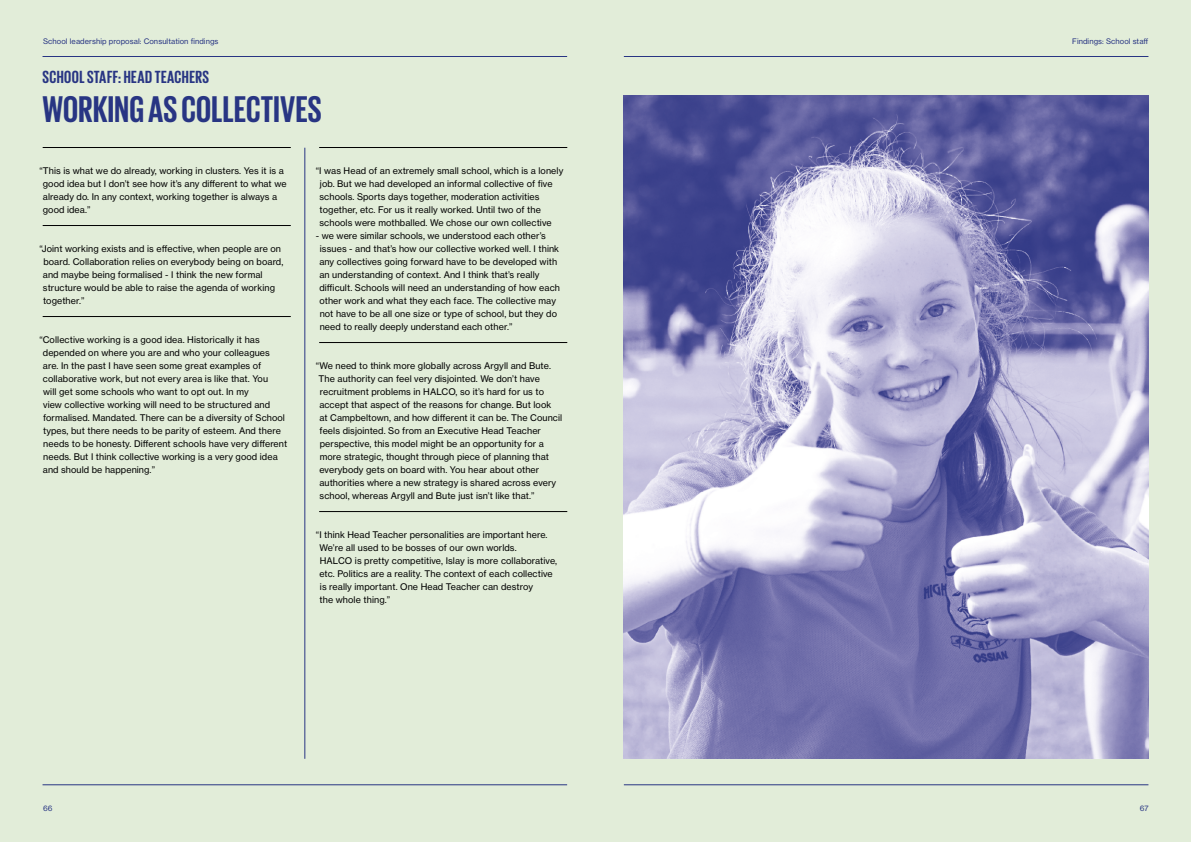
<style>
.page{position:relative;width:1191px;height:842px;background:#fff}
.page>*{position:absolute;margin:0;border:0;box-sizing:border-box;transform-origin:0 0}
.t1{font:700 38px "Giorgio Sans";letter-spacing:.01em;color:#283583}
.t2{font:700 18px "Giorgio Sans";letter-spacing:.025em;color:#283583}
.t3{font:9px/13px "Haas Grot Text 55 Roman";letter-spacing:.01em;color:#000}
.t4{font:7.5px "Haas Grot Text 55 Roman";letter-spacing:.01em;color:#283583}
</style>
<div class="page">
<div style="left:0;top:0;width:595px;height:842px;background:#e2edd9"></div>
<div style="left:595px;top:0;width:596px;height:842px;background:#e2edd9"></div>
<hr style="left:43px;top:784px;width:524px;height:1px;background:#283583">
<hr style="left:43px;top:56px;width:524px;height:1px;background:#283583">
<hr style="left:624px;top:784px;width:524px;height:1px;background:#283583">
<hr style="left:624px;top:56px;width:524px;height:1px;background:#283583">
<hr style="left:305px;top:148px;width:1px;height:611px;background:#283583">
<hr style="left:43px;top:147px;width:248px;height:1px;background:#000">
<hr style="left:43px;top:225px;width:248px;height:1px;background:#000">
<hr style="left:43px;top:316px;width:248px;height:1px;background:#000">
<hr style="left:319px;top:147px;width:248px;height:1px;background:#000">
<hr style="left:319px;top:342px;width:248px;height:1px;background:#000">
<hr style="left:319px;top:511px;width:248px;height:1px;background:#000">
<img style="left:624px;top:96px;width:524px;height:663px">
<p class="t4" style="left:43px;top:36px;width:177px">School leadership proposal: Consultation findings</p>
<p class="t4" style="left:1072px;top:36px;width:78px">Findings: School staff</p>
<h2 class="t2" style="left:43px;top:68px;width:168px">SCHOOL STAFF: HEAD TEACHERS</h2>
<h1 class="t1" style="left:43px;top:90px;width:281px">WORKING AS COLLECTIVES</h1>
<p class="t3" style="left:43px;top:164px;width:245px;text-indent:-3px">“This is what we do already, working in clusters. Yes it is a good idea but I don’t see how it’s any different to what we already do. In any context, working together is always a good idea.”</p>
<p class="t3" style="left:43px;top:242px;width:242px;text-indent:-3px">“Joint working exists and is effective, when people are on board. Collaboration relies on everybody being on board, and maybe being formalised - I think the new formal structure would be able to raise the agenda of working together.”</p>
<p class="t3" style="left:43px;top:333px;width:246px;text-indent:-3px">“Collective working is a good idea. Historically it has depended on where you are and who your colleagues<br>are. In the past I have seen some great examples of collaborative work, but not every area is like that. You<br>will get some schools who want to opt out. In my<br>view collective working will need to be structured and formalised. Mandated. There can be a diversity of School types, but there needs to be parity of esteem. And there needs to be honesty. Different schools have very different needs. But I think collective working is a very good idea and should be happening.”</p>
<p class="t3" style="left:319px;top:164px;width:245px;text-indent:-4px">“I was Head of an extremely small school, which is a lonely job. But we had developed an informal collective of five schools. Sports days together, moderation activities together, etc. For us it really worked. Until two of the schools were mothballed. We chose our own collective</p>
<p class="t3" style="left:319px;top:229px;width:242px;text-indent:-3px">- we were similar schools, we understood each other’s issues - and that’s how our collective worked well. I think any collectives going forward have to be developed with an understanding of context. And I think that’s really difficult. Schools will need an understanding of how each other work and what they each face. The collective may not have to be all one size or type of school, but they do need to really deeply understand each other.”</p>
<p class="t3" style="left:319px;top:359px;width:245px;text-indent:-3px">“We need to think more globally across Argyll and Bute.<br>The authority can feel very disjointed. We don’t have recruitment problems in HALCO, so it’s hard for us to accept that aspect of the reasons for change. But look<br>at Campbeltown, and how different it can be. The Council feels disjointed. So from an Executive Head Teacher perspective, this model might be an opportunity for a more strategic, thought through piece of planning that everybody gets on board with. You hear about other authorities where a new strategy is shared across every school, whereas Argyll and Bute just isn’t like that.”</p>
<p class="t3" style="left:319px;top:528px;width:239px;text-indent:-4px">“I think Head Teacher personalities are important here.<br>We’re all used to be bosses of our own worlds.<br>HALCO is pretty competitive, Islay is more collaborative, etc. Politics are a reality. The context of each collective is really important. One Head Teacher can destroy<br>the whole thing.”</p>
<p class="t4" style="left:43px;top:803px;width:11px">66</p>
<p class="t4" style="left:1139px;top:803px;width:10px">67</p>
</div>
